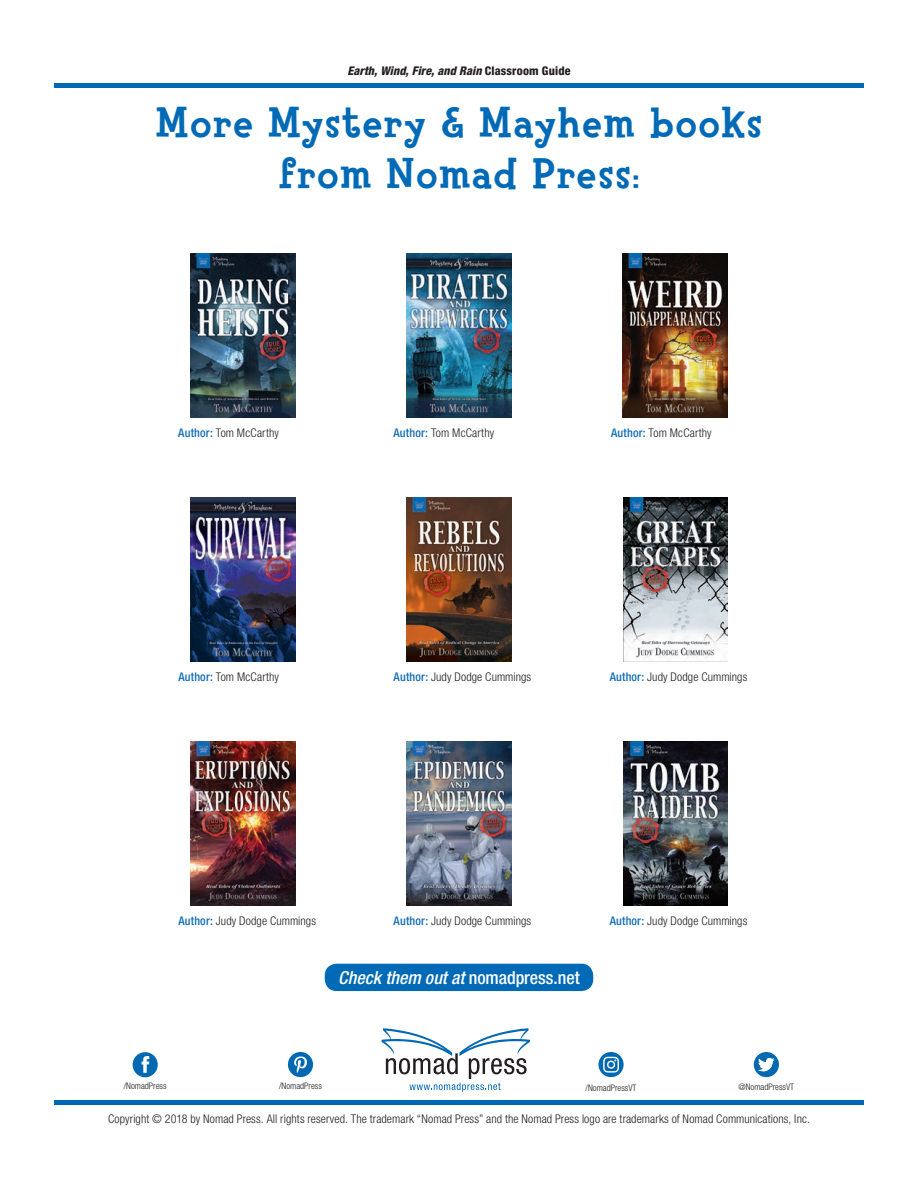
<style>
.page{position:relative;width:918px;height:1188px;background:#fff}
.page>*{position:absolute;margin:0;border:0;box-sizing:border-box;transform-origin:0 0}
.Section_Title{font:800 43.5px/51.3px "Fink";letter-spacing:.035em;color:#016ab6;text-align:center}
.t1{font:italic 500 condensed 18px "Helvetica Neue";color:#fff}
.Book_Info_Block{font:300 condensed 12px "Helvetica Neue";letter-spacing:.01em;color:#231f20}
.Book_Description{font:italic 800 condensed 12px "Helvetica Neue";letter-spacing:.005em;color:#231f20}
.t2{font:300 condensed 9px "Helvetica Neue";color:#231f20}
.s1{font-style:normal}
.s2{font-weight:500;color:#126db7}
</style>
<div class="page">
<div style="left:325px;top:964px;width:268px;height:27px;background:#016ab6;border-radius:12px"></div>
<div style="left:54px;top:83px;width:810px;height:5px;background:#0168b3"></div>
<div style="left:54px;top:1100px;width:810px;height:5px;background:#0168b3"></div>
<svg style="left:382px;top:1028px;width:148px;height:64px"></svg>
<div style="left:133px;top:1052px;width:25px;height:25px;background:#0069b2;border-radius:50%"></div>
<svg style="left:142px;top:1056px;width:7px;height:17px"></svg>
<div style="left:288px;top:1052px;width:25px;height:25px;background:#0069b2;border-radius:50%"></div>
<svg style="left:294px;top:1056px;width:13px;height:17px"></svg>
<svg style="left:598px;top:1052px;width:26px;height:25px"></svg>
<svg style="left:603px;top:1057px;width:16px;height:16px"></svg>
<div style="left:754px;top:1052px;width:25px;height:25px;background:#0069b2;border-radius:50%"></div>
<svg style="left:758px;top:1057px;width:16px;height:15px"></svg>
<img style="left:191px;top:741px;width:104px;height:165px">
<img style="left:407px;top:741px;width:105px;height:165px">
<img style="left:623px;top:741px;width:105px;height:165px">
<img style="left:623px;top:497px;width:105px;height:165px">
<img style="left:407px;top:497px;width:105px;height:165px">
<img style="left:191px;top:497px;width:104px;height:165px">
<img style="left:407px;top:253px;width:105px;height:165px">
<img style="left:623px;top:253px;width:105px;height:165px">
<img style="left:191px;top:253px;width:104px;height:165px">
<p class="Book_Description" style="left:347px;top:63px;width:225px">Earth, Wind, Fire, and Rain <span class="s1">Classroom Guide</span></p>
<p class="Section_Title" style="left:156px;top:98px;width:608px">More Mystery &amp; Mayhem books from Nomad Press:</p>
<p class="Book_Info_Block" style="left:178px;top:426px;width:102px"><span class="s2">Author:</span> Tom McCarthy</p>
<p class="Book_Info_Block" style="left:394px;top:426px;width:102px"><span class="s2">Author:</span> Tom McCarthy</p>
<p class="Book_Info_Block" style="left:611px;top:426px;width:102px"><span class="s2">Author:</span> Tom McCarthy</p>
<p class="Book_Info_Block" style="left:178px;top:670px;width:102px"><span class="s2">Author:</span> Tom McCarthy</p>
<p class="Book_Info_Block" style="left:394px;top:670px;width:139px"><span class="s2">Author:</span> Judy Dodge Cummings</p>
<p class="Book_Info_Block" style="left:610px;top:670px;width:139px"><span class="s2">Author:</span> Judy Dodge Cummings</p>
<p class="Book_Info_Block" style="left:178px;top:914px;width:139px"><span class="s2">Author:</span> Judy Dodge Cummings</p>
<p class="Book_Info_Block" style="left:394px;top:914px;width:139px"><span class="s2">Author:</span> Judy Dodge Cummings</p>
<p class="Book_Info_Block" style="left:610px;top:914px;width:139px"><span class="s2">Author:</span> Judy Dodge Cummings</p>
<h2 class="t1" style="left:338px;top:967px;width:243px">Check them out at <span class="s1">nomadpress.net</span></h2>
<p class="t2" style="left:124px;top:1081px;width:44px">/NomadPress</p>
<p class="t2" style="left:279px;top:1081px;width:44px">/NomadPress</p>
<p class="t2" style="left:586px;top:1083px;width:52px">/NomadPressVT</p>
<p class="t2" style="left:739px;top:1082px;width:57px">@NomadPressVT</p>
<p class="Book_Info_Block" style="left:108px;top:1112px;width:703px">Copyright © 2018 by Nomad Press. All rights reserved. The trademark “Nomad Press” and the Nomad Press logo are trademarks of Nomad Communications, Inc.</p>
</div>
